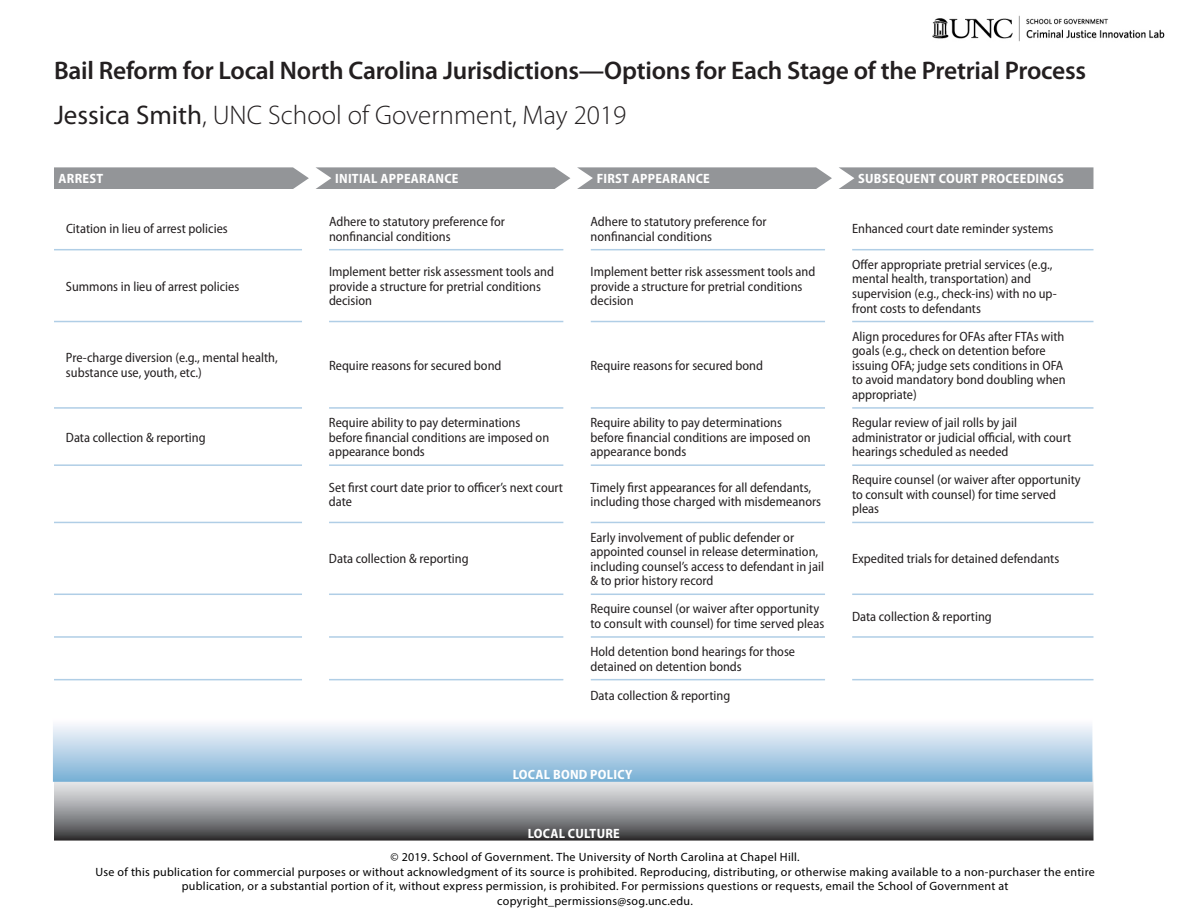
<style>
.page{position:relative;width:1188px;height:918px;background:#fff}
.page>*{position:absolute;margin:0;border:0;box-sizing:border-box;transform-origin:0 0}
.t1{font:300 27px "Myriad Pro";color:#231f20}
.t2{font:600 25.5px "Myriad Pro";letter-spacing:-.01em;color:#231f20}
.t3{font:semi-condensed 13.5px/14.5px "Myriad Pro";color:#231f20}
.t4{font:700 semi-condensed 13.5px "Myriad Pro";letter-spacing:.02em;color:#fff}
.t5{font:12px/14.4px "Myriad Pro";letter-spacing:.02em;color:#000;text-align:center}
.s1{font-weight:400}
</style>
<div class="page">
<hr style="left:54px;top:249px;width:248px;height:1px;background:#b0cee6">
<hr style="left:329px;top:249px;width:235px;height:1px;background:#b0cee6">
<hr style="left:591px;top:249px;width:234px;height:1px;background:#b0cee6">
<hr style="left:852px;top:249px;width:241px;height:1px;background:#b0cee6">
<hr style="left:54px;top:321px;width:248px;height:1px;background:#b0cee6">
<hr style="left:329px;top:321px;width:235px;height:1px;background:#b0cee6">
<hr style="left:591px;top:321px;width:234px;height:1px;background:#b0cee6">
<hr style="left:852px;top:321px;width:241px;height:1px;background:#b0cee6">
<hr style="left:54px;top:407px;width:248px;height:2px;background:#b0cee6">
<hr style="left:329px;top:407px;width:235px;height:2px;background:#b0cee6">
<hr style="left:591px;top:407px;width:234px;height:2px;background:#b0cee6">
<hr style="left:852px;top:407px;width:241px;height:2px;background:#b0cee6">
<hr style="left:54px;top:464px;width:248px;height:2px;background:#b0cee6">
<hr style="left:329px;top:464px;width:235px;height:2px;background:#b0cee6">
<hr style="left:591px;top:464px;width:234px;height:2px;background:#b0cee6">
<hr style="left:852px;top:464px;width:241px;height:2px;background:#b0cee6">
<hr style="left:54px;top:522px;width:248px;height:1px;background:#b0cee6">
<hr style="left:329px;top:522px;width:235px;height:1px;background:#b0cee6">
<hr style="left:591px;top:522px;width:234px;height:1px;background:#b0cee6">
<hr style="left:852px;top:522px;width:241px;height:1px;background:#b0cee6">
<hr style="left:54px;top:594px;width:248px;height:1px;background:#b0cee6">
<hr style="left:329px;top:594px;width:235px;height:1px;background:#b0cee6">
<hr style="left:591px;top:594px;width:234px;height:1px;background:#b0cee6">
<hr style="left:852px;top:594px;width:241px;height:1px;background:#b0cee6">
<hr style="left:54px;top:636px;width:248px;height:2px;background:#b0cee6">
<hr style="left:329px;top:636px;width:235px;height:2px;background:#b0cee6">
<hr style="left:591px;top:636px;width:234px;height:2px;background:#b0cee6">
<hr style="left:852px;top:636px;width:241px;height:2px;background:#b0cee6">
<hr style="left:54px;top:679px;width:248px;height:1px;background:#b0cee6">
<hr style="left:329px;top:679px;width:235px;height:1px;background:#b0cee6">
<hr style="left:591px;top:679px;width:234px;height:1px;background:#b0cee6">
<hr style="left:852px;top:679px;width:241px;height:1px;background:#b0cee6">
<svg style="left:54px;top:167px;width:255px;height:22px;background:#989a9d"></svg>
<svg style="left:577px;top:167px;width:255px;height:22px;background:#9b9da0"></svg>
<svg style="left:839px;top:167px;width:254px;height:22px;background:#98999c"></svg>
<svg style="left:54px;top:765px;width:1040px;height:76px;background:#959698"></svg>
<svg style="left:53px;top:725px;width:1039px;height:57px;background:#b5d2e7"></svg>
<svg style="left:316px;top:167px;width:254px;height:22px;background:#9b9c9f"></svg>
<img style="left:932px;top:15px;width:233px;height:27px">
<p class="t2" style="left:54px;top:55px;width:1034px">Bail Reform for Local North Carolina Jurisdictions—Options for Each Stage of the Pretrial Process</p>
<p class="t1" style="left:54px;top:99px;width:574px"><span class="s1">Jessica Smith</span>, UNC School of Government, May 2019</p>
<p class="t4" style="left:59px;top:170px;width:46px">ARREST</p>
<p class="t4" style="left:597px;top:170px;width:115px">FIRST APPEARANCE</p>
<p class="t4" style="left:858px;top:170px;width:207px">SUBSEQUENT COURT PROCEEDINGS</p>
<p class="t4" style="left:335px;top:170px;width:125px">INITIAL APPEARANCE</p>
<p class="t3" style="left:66px;top:221px;width:163px">Citation in lieu of arrest policies</p>
<p class="t3" style="left:329px;top:214px;width:177px">Adhere to statutory preference for nonfinancial conditions</p>
<p class="t3" style="left:591px;top:214px;width:177px">Adhere to statutory preference for nonfinancial conditions</p>
<p class="t3" style="left:852px;top:221px;width:203px">Enhanced court date reminder systems</p>
<p class="t3" style="left:66px;top:279px;width:175px">Summons in lieu of arrest policies</p>
<p class="t3" style="left:329px;top:264px;width:226px">Implement better risk assessment tools and provide a structure for pretrial conditions decision</p>
<p class="t3" style="left:591px;top:264px;width:226px">Implement better risk assessment tools and provide a structure for pretrial conditions decision</p>
<p class="t3" style="left:852px;top:257px;width:206px">Offer appropriate pretrial services (e.g., mental health, transportation) and supervision (e.g., check-ins) with no up&shy;front costs to defendants</p>
<p class="t3" style="left:66px;top:351px;width:213px">Pre-charge diversion (e.g., mental health, substance use, youth, etc.)</p>
<p class="t3" style="left:329px;top:358px;width:174px">Require reasons for secured bond</p>
<p class="t3" style="left:591px;top:358px;width:174px">Require reasons for secured bond</p>
<p class="t3" style="left:852px;top:329px;width:215px">Align procedures for OFAs after FTAs with goals (e.g., check on detention before issuing OFA; judge sets conditions in OFA to avoid mandatory bond doubling when appropriate)</p>
<p class="t3" style="left:66px;top:430px;width:141px">Data collection &amp; reporting</p>
<p class="t3" style="left:329px;top:415px;width:222px">Require ability to pay determinations before financial conditions are imposed on appearance bonds</p>
<p class="t3" style="left:591px;top:415px;width:222px">Require ability to pay determinations before financial conditions are imposed on appearance bonds</p>
<p class="t3" style="left:852px;top:415px;width:221px">Regular review of jail rolls by jail administrator or judicial official, with court hearings scheduled as needed</p>
<p class="t3" style="left:329px;top:480px;width:236px">Set first court date prior to officer’s next court date</p>
<p class="t3" style="left:591px;top:480px;width:232px">Timely first appearances for all defendants, including those charged with misdemeanors</p>
<p class="t3" style="left:852px;top:472px;width:230px">Require counsel (or waiver after opportunity to consult with counsel) for time served pleas</p>
<p class="t3" style="left:329px;top:551px;width:141px">Data collection &amp; reporting</p>
<p class="t3" style="left:591px;top:530px;width:235px">Early involvement of public defender or appointed counsel in release determination, including counsel’s access to defendant in jail &amp; to prior history record</p>
<p class="t3" style="left:852px;top:551px;width:209px">Expedited trials for detained defendants</p>
<p class="t3" style="left:591px;top:601px;width:235px">Require counsel (or waiver after opportunity to consult with counsel) for time served pleas</p>
<p class="t3" style="left:852px;top:609px;width:141px">Data collection &amp; reporting</p>
<p class="t3" style="left:591px;top:644px;width:206px">Hold detention bond hearings for those detained on detention bonds</p>
<p class="t3" style="left:591px;top:688px;width:141px">Data collection &amp; reporting</p>
<p class="t4" style="left:513px;top:766px;width:121px">LOCAL BOND POLICY</p>
<p class="t4" style="left:528px;top:824px;width:94px">LOCAL CULTURE</p>
<p class="t5" style="left:95px;top:850px;width:1001px">© 2019. School of Government. The University of North Carolina at Chapel Hill.<br>Use of this publication for commercial purposes or without acknowledgment of its source is prohibited. Reproducing, distributing, or otherwise making available to a non-purchaser the entire publication, or a substantial portion of it, without express permission, is prohibited. For permissions questions or requests, email the School of Government at copyright_permissions@sog.unc.edu.</p>
</div>
